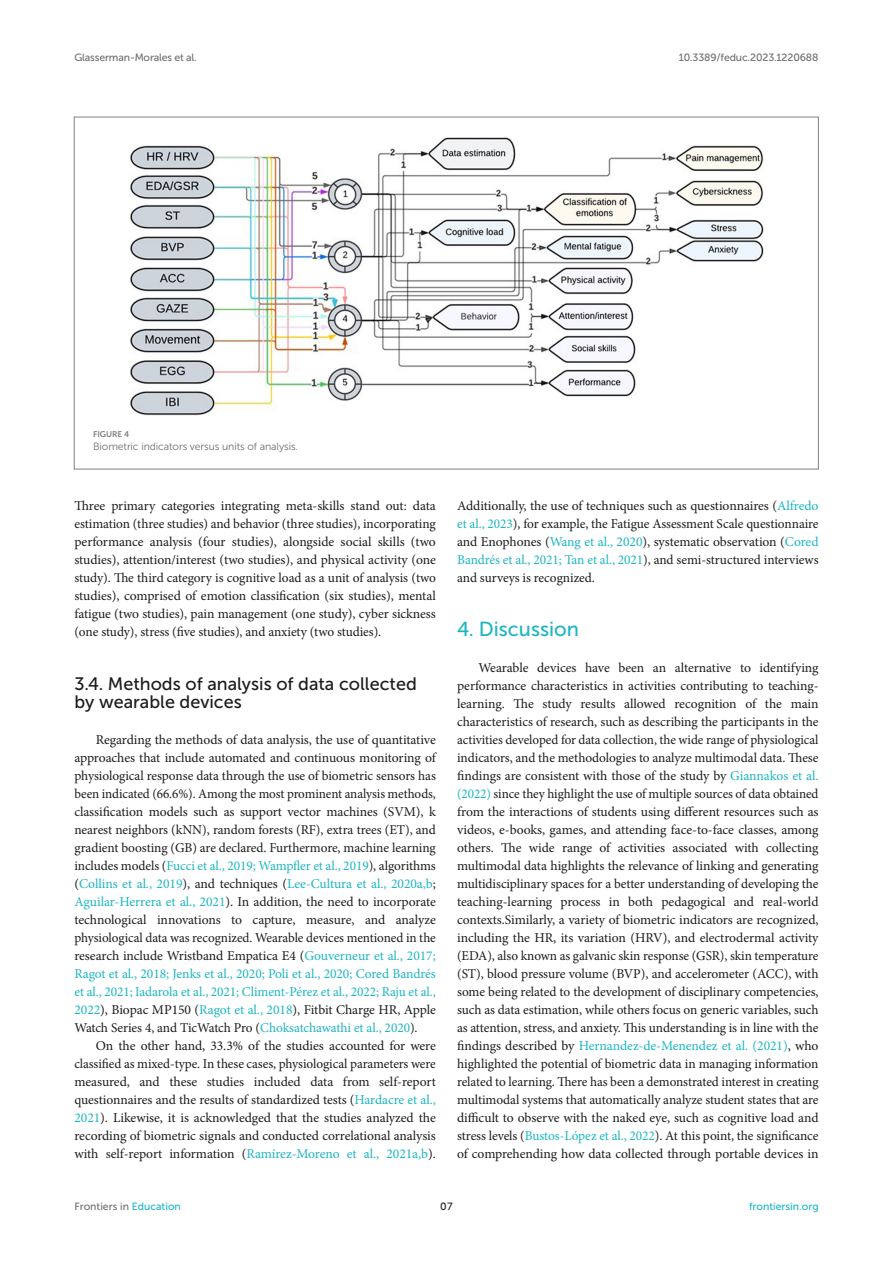
<style>
.page{position:relative;width:893px;height:1263px;background:#fff}
.page>*{position:absolute;margin:0;border:0;box-sizing:border-box;transform-origin:0 0}
.HEAD_1{font:20.25px "Museo Sans 500";color:#1db5c3}
.HEAD_2{font:18px/18px "Museo Sans 500";color:#1b1c1b}
.TEXT_FLUSH{font:13.5px/18px "Minion Pro";letter-spacing:-.005em;color:#1b1c1b;text-align:justify}
.TEXT{font:13.5px/18px "Minion Pro";letter-spacing:-.005em;color:#1b1c1b;text-align:justify}
.t1{font:10.5px "Museo Sans 500";letter-spacing:-.015em;color:#706f70}
.FIG_LEG{font:10.5px "Museo Sans 300";letter-spacing:-.01em;color:#706f70}
.t2{font:10.5px "Museo Sans 500";color:#1db5c3}
.t3{font:10.5px "Museo Sans 500";color:#1b1c1b}
.FIG_HD{font:8.25px "Museo Sans 700";letter-spacing:-.01em;color:#7e7f7f}
.s1{color:#1db5c3}
</style>
<div class="page">
<img style="left:130px;top:137px;width:634px;height:279px">
<p class="t1" style="left:74px;top:51px;width:124px">Glasserman-Morales et al.</p>
<p class="t1" style="left:679px;top:51px;width:141px">10.3389/feduc.2023.1220688</p>
<p class="FIG_HD" style="left:93px;top:429px;width:37px">FIGURE 4</p>
<p class="FIG_LEG" style="left:93px;top:441px;width:207px">Biometric indicators versus units of analysis.</p>
<p class="TEXT" style="left:74px;top:497px;width:363px">Three primary categories integrating meta-skills stand out: data estimation (three studies) and behavior (three studies), incorporating performance analysis (four studies), alongside social skills (two studies), attention/interest (two studies), and physical activity (one study). The third category is cognitive load as a unit of analysis (two studies), comprised of emotion classification (six studies), mental fatigue (two studies), pain management (one study), cyber sickness (one study), stress (five studies), and anxiety (two studies).</p>
<p class="HEAD_2" style="left:74px;top:675px;width:344px">3.4. Methods of analysis of data collected by wearable devices</p>
<p class="TEXT_FLUSH" style="left:74px;top:731px;width:363px;text-indent:21px">Regarding the methods of data analysis, the use of quantitative approaches that include automated and continuous monitoring of physiological response data through the use of biometric sensors has been indicated (66.6%). Among the most prominent analysis methods, classification models such as support vector machines (SVM), k nearest neighbors (kNN), random forests (RF), extra trees (ET), and gradient boosting (GB) are declared. Furthermore, machine learning includes models (<span class="s1">Fucci et al., 2019; Wampfler et al., 2019</span>), algorithms (<span class="s1">Collins et al., 2019</span>), and techniques (<span class="s1">Lee-Cultura et al., 2020a,b</span>; <span class="s1">Aguilar-Herrera et al., 2021</span>). In addition, the need to incorporate technological innovations to capture, measure, and analyze physiological data was recognized. Wearable devices mentioned in the research include Wristband Empatica E4 (<span class="s1">Gouverneur et al., 2017; Ragot et al., 2018; Jenks et al., 2020; Poli et al., 2020; Cored Bandrés et al., 2021; Iadarola et al., 2021; Climent-Pérez et al., 2022; Raju et al., 2022</span>), Biopac MP150 (<span class="s1">Ragot et al., 2018</span>), Fitbit Charge HR, Apple Watch Series 4, and TicWatch Pro (<span class="s1">Choksatchawathi et al., 2020</span>).</p>
<p class="TEXT" style="left:74px;top:1037px;width:363px;text-indent:21px">On the other hand, 33.3% of the studies accounted for were classified as mixed-type. In these cases, physiological parameters were measured, and these studies included data from self-report questionnaires and the results of standardized tests (<span class="s1">Hardacre et al., 2021</span>). Likewise, it is acknowledged that the studies analyzed the recording of biometric signals and conducted correlational analysis with self-report information (<span class="s1">Ramírez-Moreno et al., 2021a,b</span>).</p>
<p class="TEXT" style="left:457px;top:497px;width:363px">Additionally, the use of techniques such as questionnaires (<span class="s1">Alfredo et al., 2023</span>), for example, the Fatigue Assessment Scale questionnaire and Enophones (<span class="s1">Wang et al., 2020</span>), systematic observation (<span class="s1">Cored Bandrés et al., 2021; Tan et al., 2021</span>), and semi-structured interviews and surveys is recognized.</p>
<p class="HEAD_1" style="left:457px;top:618px;width:123px">4. Discussion</p>
<p class="TEXT_FLUSH" style="left:457px;top:659px;width:363px;text-indent:21px">Wearable devices have been an alternative to identifying performance characteristics in activities contributing to teaching&shy;learning. The study results allowed recognition of the main characteristics of research, such as describing the participants in the activities developed for data collection, the wide range of physiological indicators, and the methodologies to analyze multimodal data. These findings are consistent with those of the study by <span class="s1">Giannakos et al. (2022)</span> since they highlight the use of multiple sources of data obtained from the interactions of students using different resources such as videos, e-books, games, and attending face-to-face classes, among others. The wide range of activities associated with collecting multimodal data highlights the relevance of linking and generating multidisciplinary spaces for a better understanding of developing the teaching-learning process in both pedagogical and real-world contexts.Similarly, a variety of biometric indicators are recognized, including the HR, its variation (HRV), and electrodermal activity (EDA), also known as galvanic skin response (GSR), skin temperature (ST), blood pressure volume (BVP), and accelerometer (ACC), with some being related to the development of disciplinary competencies, such as data estimation, while others focus on generic variables, such as attention, stress, and anxiety. This understanding is in line with the findings described by <span class="s1">Hernandez-de-Menendez et al. (2021)</span>, who highlighted the potential of biometric data in managing information related to learning. There has been a demonstrated interest in creating multimodal systems that automatically analyze student states that are difficult to observe with the naked eye, such as cognitive load and stress levels (<span class="s1">Bustos-López et al., 2022</span>). At this point, the significance of comprehending how data collected through portable devices in</p>
<p class="t1" style="left:74px;top:1200px;width:108px">Frontiers in <span class="s1">Education</span></p>
<p class="t3" style="left:440px;top:1200px;width:14px">07</p>
<p class="t2" style="left:749px;top:1200px;width:71px">frontiersin.org</p>
</div>
